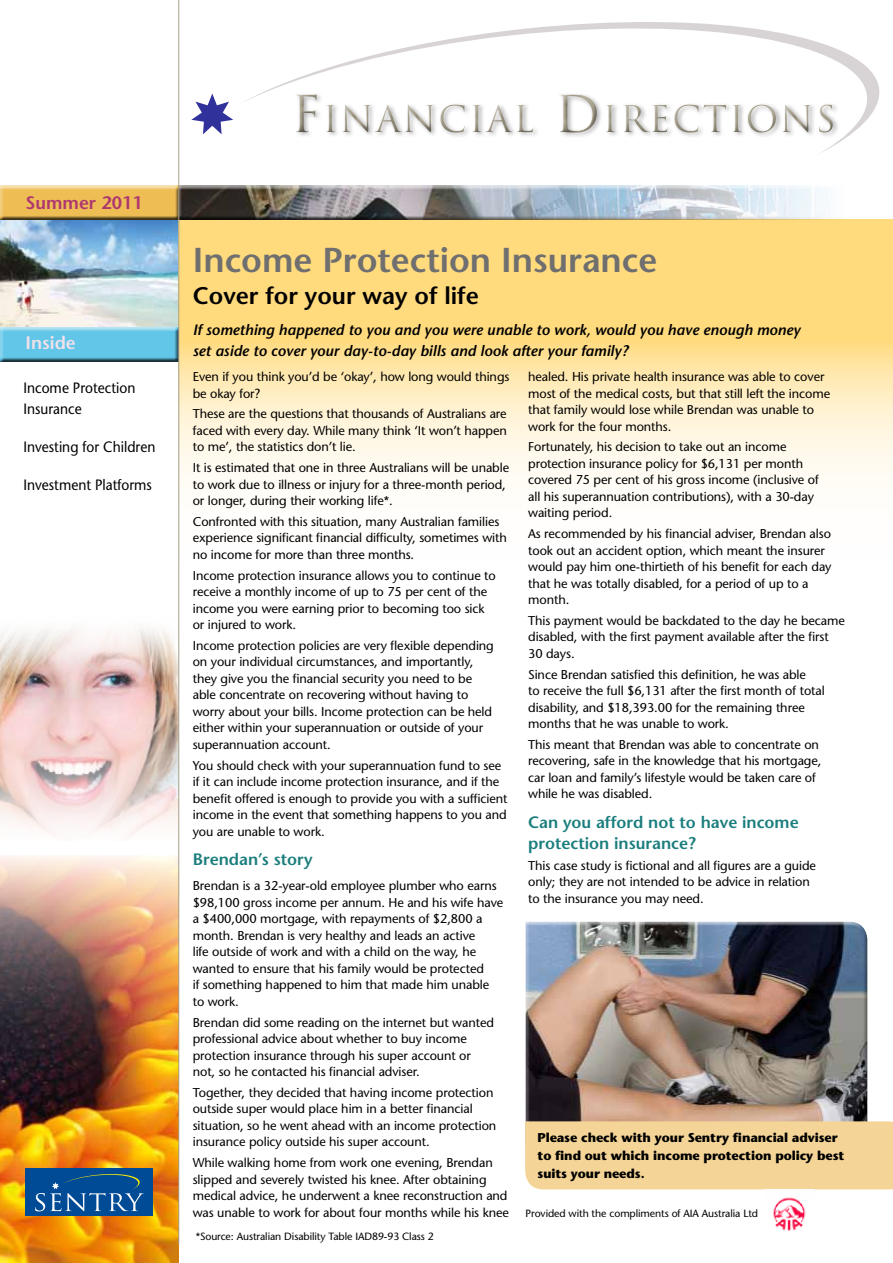
<style>
.page{position:relative;width:893px;height:1263px;background:#fff}
.page>*{position:absolute;margin:0;border:0;box-sizing:border-box;transform-origin:0 0}
.t1{font:36px "Trajan";letter-spacing:.045em;color:#a59e89}
.t2{font:600 34.5px "Stone Sans";color:#706f6f}
.t3{font:600 24px "Stone Sans";color:#000}
.t4{font:600 18px "Stone Sans";color:#ae3770}
.t5{font:600 18px "Stone Sans";color:#f1e1e9}
.t6{font:600 16.5px/21px "Stone Sans";color:#1b7e7d}
.t7{font:italic 600 15px/21px "Stone Sans";color:#000}
.t8{font:15px/21px "Stone Sans";color:#000;scale:.92 1}
.t9{font:12.75px/16.5px "Stone Sans";letter-spacing:-.01em;color:#000}
.t10{font:700 12.75px/18px "Stone Sans";letter-spacing:-.01em;color:#000}
.t11{font:10.5px "Stone Sans";letter-spacing:-.01em;color:#000}
.s1{font-size:49.8px}
</style>
<div class="page">
<img style="left:0;top:222px;width:179px;height:101px">
<svg style="left:180px;top:221px;width:713px;height:259px"></svg>
<div style="left:0;top:323px;width:179px;height:41px;background:#fff;opacity:.75"></div>
<div style="left:0;top:326px;width:179px;height:38px;background:#000;opacity:.75"></div>
<img style="left:0;top:856px;width:179px;height:407px">
<div style="left:26px;top:1168px;width:127px;height:48px;background:#004b96"></div>
<svg style="left:35px;top:1174px;width:109px;height:37px"></svg>
<div style="left:178px;top:185px;width:715px;height:36px;background:#000;opacity:.75"></div>
<div style="left:0;top:185px;width:179px;height:37px;background:#000;opacity:.75"></div>
<img style="left:0;top:612px;width:179px;height:229px">
<svg style="left:244px;top:22px;width:636px;height:131px"></svg>
<svg style="left:191px;top:94px;width:42px;height:40px"></svg>
<hr style="left:179px;top:0;width:1px;height:1244px;background:#a59e89">
<div style="left:525px;top:921px;width:343px;height:236px;background:#fff;opacity:.75"></div>
<div style="left:525px;top:926px;width:345px;height:240px;background:#000;opacity:.44"></div>
<div style="left:525px;top:1121px;width:368px;height:68px;background:#f5d597"></div>
<img style="left:773px;top:1197px;width:33px;height:34px">
<h3 class="t4" style="left:26px;top:192px;width:119px">Summer 2011</h3>
<h3 class="t5" style="left:26px;top:332px;width:52px">Inside</h3>
<p class="t8" style="left:23px;top:377px;width:123px">Income Protection<br>Insurance</p>
<p class="t8" style="left:23px;top:436px;width:145px">Investing for Children</p>
<p class="t8" style="left:23px;top:474px;width:141px">Investment Platforms</p>
<h1 class="t1" style="left:291px;top:97px;width:547px"><span class="s1">F</span>INANCIAL <span class="s1">D</span>IRECTIONS</h1>
<h2 class="t2" style="left:193px;top:239px;width:466px">Income Protection Insurance</h2>
<h3 class="t3" style="left:193px;top:281px;width:288px">Cover for your way of life</h3>
<p class="t7" style="left:193px;top:319px;width:609px">If something happened to you and you were unable to work, would you have enough money set aside to cover your day-to-day bills and look after your family?</p>
<p class="t9" style="left:193px;top:368px;width:318px">Even if you think you’d be ‘okay’, how long would things be okay for?</p>
<p class="t9" style="left:193px;top:406px;width:316px;text-align:justify">These are the questions that thousands of Australians are faced with every day. While many think ‘It won’t happen to me’, the statistics don’t lie.</p>
<p class="t9" style="left:193px;top:459px;width:318px">It is estimated that one in three Australians will be unable to work due to illness or injury for a three-month period, or longer, during their working life*.</p>
<p class="t9" style="left:193px;top:513px;width:316px">Confronted with this situation, many Australian families experience significant financial difficulty, sometimes with no income for more than three months.</p>
<p class="t9" style="left:193px;top:567px;width:305px">Income protection insurance allows you to continue to receive a monthly income of up to 75 per cent of the income you were earning prior to becoming too sick or injured to work.</p>
<p class="t9" style="left:193px;top:637px;width:303px">Income protection policies are very flexible depending on your individual circumstances, and importantly, they give you the financial security you need to be able concentrate on recovering without having to worry about your bills. Income protection can be held either within your superannuation or outside of your superannuation account.</p>
<p class="t9" style="left:193px;top:757px;width:316px">You should check with your superannuation fund to see if it can include income protection insurance, and if the benefit offered is enough to provide you with a sufficient income in the event that something happens to you and you are unable to work.</p>
<p class="t6" style="left:193px;top:849px;width:121px">Brendan’s story</p>
<p class="t9" style="left:193px;top:877px;width:312px">Brendan is a 32-year-old employee plumber who earns $98,100 gross income per annum. He and his wife have a $400,000 mortgage, with repayments of $2,800 a month. Brendan is very healthy and leads an active<br>life outside of work and with a child on the way, he wanted to ensure that his family would be protected<br>if something happened to him that made him unable to work.</p>
<p class="t9" style="left:193px;top:1014px;width:303px">Brendan did some reading on the internet but wanted professional advice about whether to buy income protection insurance through his super account or not, so he contacted his financial adviser.</p>
<p class="t9" style="left:193px;top:1084px;width:305px">Together, they decided that having income protection outside super would place him in a better financial situation, so he went ahead with an income protection insurance policy outside his super account.</p>
<p class="t9" style="left:193px;top:1154px;width:318px">While walking home from work one evening, Brendan slipped and severely twisted his knee. After obtaining medical advice, he underwent a knee reconstruction and was unable to work for about four months while his knee</p>
<p class="t11" style="left:196px;top:1230px;width:240px">*Source: Australian Disability Table IAD89-93 Class 2</p>
<p class="t9" style="left:528px;top:368px;width:303px">healed. His private health insurance was able to cover most of the medical costs, but that still left the income that family would lose while Brendan was unable to work for the four months.</p>
<p class="t9" style="left:528px;top:439px;width:292px">Fortunately, his decision to take out an income protection insurance policy for $6,131 per month covered 75 per cent of his gross income (inclusive of all his superannuation contributions), with a 30-day waiting period.</p>
<p class="t9" style="left:528px;top:525px;width:305px">As recommended by his financial adviser, Brendan also took out an accident option, which meant the insurer would pay him one-thirtieth of his benefit for each day that he was totally disabled, for a period of up to a month.</p>
<p class="t9" style="left:528px;top:612px;width:318px">This payment would be backdated to the day he became disabled, with the first payment available after the first<br>30 days.</p>
<p class="t9" style="left:528px;top:666px;width:298px">Since Brendan satisfied this definition, he was able<br>to receive the full $6,131 after the first month of total disability, and $18,393.00 for the remaining three months that he was unable to work.</p>
<p class="t9" style="left:528px;top:736px;width:295px">This meant that Brendan was able to concentrate on recovering, safe in the knowledge that his mortgage, car loan and family’s lifestyle would be taken care of while he was disabled.</p>
<p class="t6" style="left:528px;top:812px;width:272px">Can you afford not to have income protection insurance?</p>
<p class="t9" style="left:528px;top:857px;width:289px">This case study is fictional and all figures are a guide only; they are not intended to be advice in relation to the insurance you may need.</p>
<p class="t10" style="left:537px;top:1129px;width:308px">Please check with your Sentry financial adviser to find out which income protection policy best suits your needs.</p>
<p class="t11" style="left:526px;top:1207px;width:234px">Provided with the compliments of AIA Australia Ltd</p>
</div>
